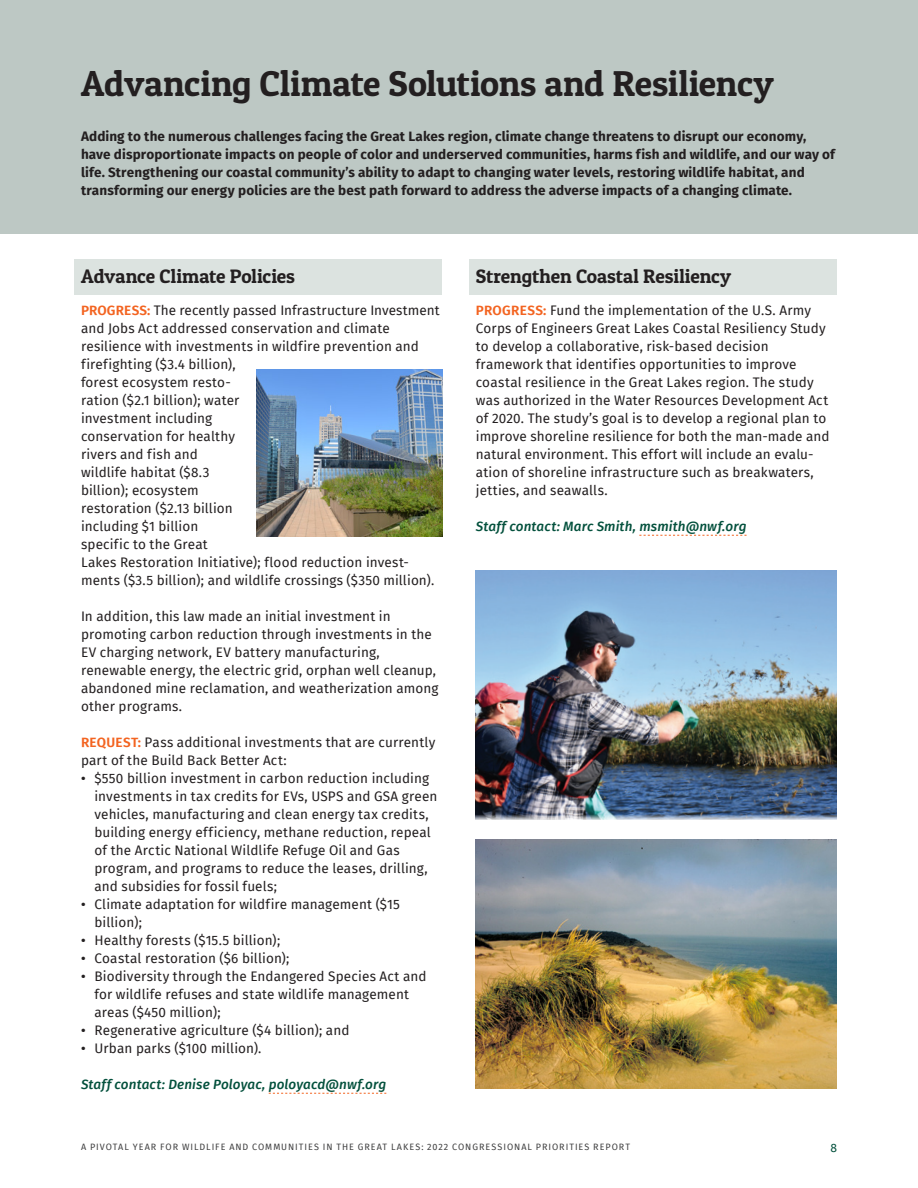
<style>
.page{position:relative;width:918px;height:1188px;background:#fff}
.page>*{position:absolute;margin:0;border:0;box-sizing:border-box;transform-origin:0 0}
.Subheader_1{font:36px "Patua One";letter-spacing:-.005em;color:#231f20}
.Subheader_4{font:19.5px "Patua One";letter-spacing:-.005em;color:#231f20}
.Body_1{font:13.5px/18px "Fira Sans";letter-spacing:.01em;color:#231f20}
.Intro_Paragraph{font:700 13.5px/18px "Fira Sans";letter-spacing:.01em;color:#231f20}
.Staff_Contact{font:italic 500 13.5px "Fira Sans";letter-spacing:.01em;color:#03503c}
.t1{font:12px "Fira Sans";color:#03503c}
.t2{font:9px "Fira Sans";letter-spacing:.11em;color:#3e3e3f}
.s1{font-weight:600;color:#f36421}
.s2{font-weight:500}
</style>
<div class="page">
<div style="left:0;top:0;width:918px;height:233px;background:#bdc8c4"></div>
<div style="left:74px;top:259px;width:368px;height:36px;background:#dce3e0"></div>
<svg style="left:269px;top:1093px;width:117px;height:1px"></svg>
<div style="left:469px;top:259px;width:368px;height:36px;background:#dce3e0"></div>
<svg style="left:639px;top:535px;width:108px;height:1px"></svg>
<img style="left:476px;top:570px;width:361px;height:250px">
<img style="left:476px;top:839px;width:361px;height:250px">
<img style="left:257px;top:369px;width:185px;height:167px">
<p class="Subheader_1" style="left:81px;top:61px;width:695px">Advancing Climate Solutions and Resiliency</p>
<p class="Intro_Paragraph" style="left:81px;top:126px;width:756px">Adding to the numerous challenges facing the Great Lakes region, climate change threatens to disrupt our economy, have disproportionate impacts on people of color and underserved communities, harms fish and wildlife, and our way of life. Strengthening our coastal community’s ability to adapt to changing water levels, restoring wildlife habitat, and transforming our energy policies are the best path forward to address the adverse impacts of a changing climate.</p>
<p class="Subheader_4" style="left:81px;top:264px;width:216px">Advance Climate Policies</p>
<p class="Body_1" style="left:81px;top:301px;width:360px"><span class="s1">PROGRESS:</span> The recently passed Infrastructure Investment and Jobs Act addressed conservation and climate resilience with investments in wildfire prevention and firefighting ($3.4 billion),<br>forest ecosystem resto-<br>ration ($2.1 billion); water<br>investment including<br>conservation for healthy<br>rivers and fish and<br>wildlife habitat ($8.3<br>billion); ecosystem<br>restoration ($2.13 billion<br>including $1 billion<br>specific to the Great<br>Lakes Restoration Initiative); flood reduction invest&shy;ments ($3.5 billion); and wildlife crossings ($350 million).</p>
<p class="Body_1" style="left:81px;top:607px;width:359px">In addition, this law made an initial investment in promoting carbon reduction through investments in the EV charging network, EV battery manufacturing, renewable energy, the electric grid, orphan well cleanup, abandoned mine reclamation, and weatherization among other programs.</p>
<p class="Body_1" style="left:81px;top:733px;width:356px"><span class="s1">REQUEST:</span> Pass additional investments that are currently part of the Build Back Better Act:</p>
<p class="Body_1" style="left:94px;top:769px;width:345px;text-indent:-14px"><span class="s2">•</span> $550 billion investment in carbon reduction including investments in tax credits for EVs, USPS and GSA green vehicles, manufacturing and clean energy tax credits, building energy efficiency, methane reduction, repeal of the Arctic National Wildlife Refuge Oil and Gas program, and programs to reduce the leases, drilling, and subsidies for fossil fuels;</p>
<p class="Body_1" style="left:94px;top:895px;width:307px;text-indent:-14px"><span class="s2">•</span> Climate adaptation for wildfire management ($15 billion);</p>
<p class="Body_1" style="left:81px;top:931px;width:201px"><span class="s2">•</span> Healthy forests ($15.5 billion);</p>
<p class="Body_1" style="left:81px;top:949px;width:210px"><span class="s2">•</span> Coastal restoration ($6 billion);</p>
<p class="Body_1" style="left:94px;top:967px;width:334px;text-indent:-14px"><span class="s2">•</span> Biodiversity through the Endangered Species Act and for wildlife refuses and state wildlife management areas ($450 million);</p>
<p class="Body_1" style="left:81px;top:1021px;width:270px"><span class="s2">•</span> Regenerative agriculture ($4 billion); and</p>
<p class="Body_1" style="left:81px;top:1039px;width:182px"><span class="s2">•</span> Urban parks ($100 million).</p>
<p class="Staff_Contact" style="left:81px;top:1073px;width:307px">Staff contact: Denise Poloyac, poloyacd@nwf.org</p>
<p class="Subheader_4" style="left:476px;top:264px;width:257px">Strengthen Coastal Resiliency</p>
<p class="Body_1" style="left:476px;top:301px;width:355px"><span class="s1">PROGRESS:</span> Fund the implementation of the U.S. Army Corps of Engineers Great Lakes Coastal Resiliency Study to develop a collaborative, risk-based decision framework that identifies opportunities to improve coastal resilience in the Great Lakes region. The study was authorized in the Water Resources Development Act of 2020. The study’s goal is to develop a regional plan to improve shoreline resilience for both the man-made and natural environment. This effort will include an evalu&shy;ation of shoreline infrastructure such as breakwaters, jetties, and seawalls.</p>
<p class="Staff_Contact" style="left:476px;top:515px;width:272px">Staff contact: Marc Smith, msmith@nwf.org</p>
<p class="t2" style="left:81px;top:1140px;width:551px">A PIVOTAL YEAR FOR WILDLIFE AND COMMUNITIES IN THE GREAT LAKES: 2022 CONGRESSIONAL PRIORITIES REPORT</p>
<p class="t1" style="left:830px;top:1138px;width:8px">8</p>
</div>
